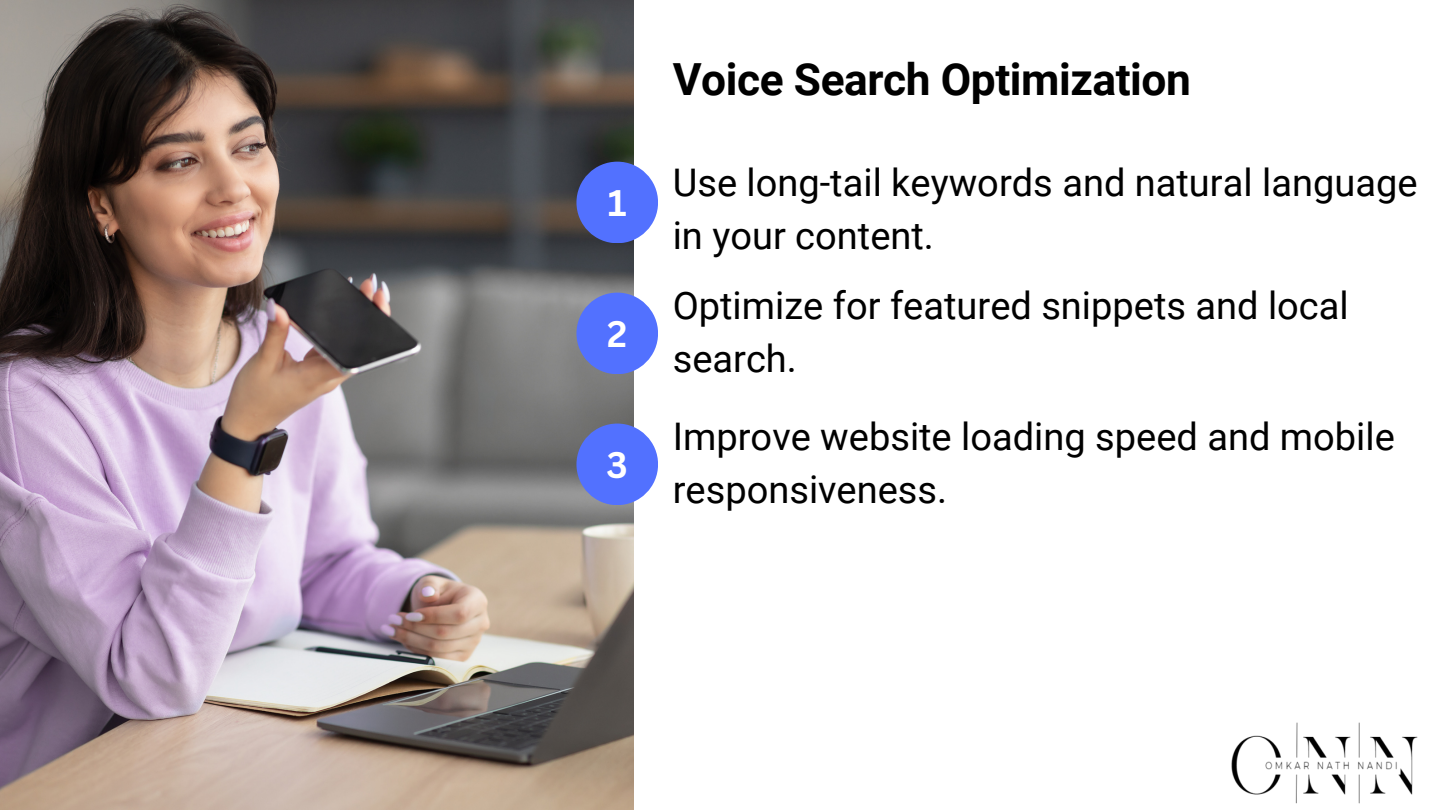
<style>
.page{position:relative;width:1440px;height:810px;background:#fff}
.page>*{position:absolute;margin:0;border:0;box-sizing:border-box;transform-origin:0 0}
.t1{font:700 44.3px "Roboto";letter-spacing:-.01em;color:#000}
.t2{font:38px/52.8px "Roboto";color:#000}
.t3{font:700 36px "Canva Sans";color:#fff}
</style>
<div class="page">
<img style="left:0;top:0;width:634px;height:810px">
<img style="left:1231px;top:722px;width:187px;height:82px">
<div style="left:576px;top:162px;width:82px;height:81px;background:#5271ff;border-radius:50%"></div>
<div style="left:576px;top:293px;width:82px;height:81px;background:#5271ff;border-radius:50%"></div>
<div style="left:576px;top:424px;width:82px;height:81px;background:#5271ff;border-radius:50%"></div>
<p class="t3" style="left:608px;top:177px;width:20px">1</p>
<p class="t3" style="left:607px;top:308px;width:22px">2</p>
<p class="t3" style="left:607px;top:439px;width:23px">3</p>
<p class="t1" style="left:673px;top:54px;width:520px">Voice Search Optimization</p>
<p class="t2" style="left:673px;top:157px;width:746px">Use long-tail keywords and natural language in your content.</p>
<p class="t2" style="left:673px;top:280px;width:677px">Optimize for featured snippets and local search.</p>
<p class="t2" style="left:673px;top:411px;width:724px">Improve website loading speed and mobile responsiveness.</p>
</div>
